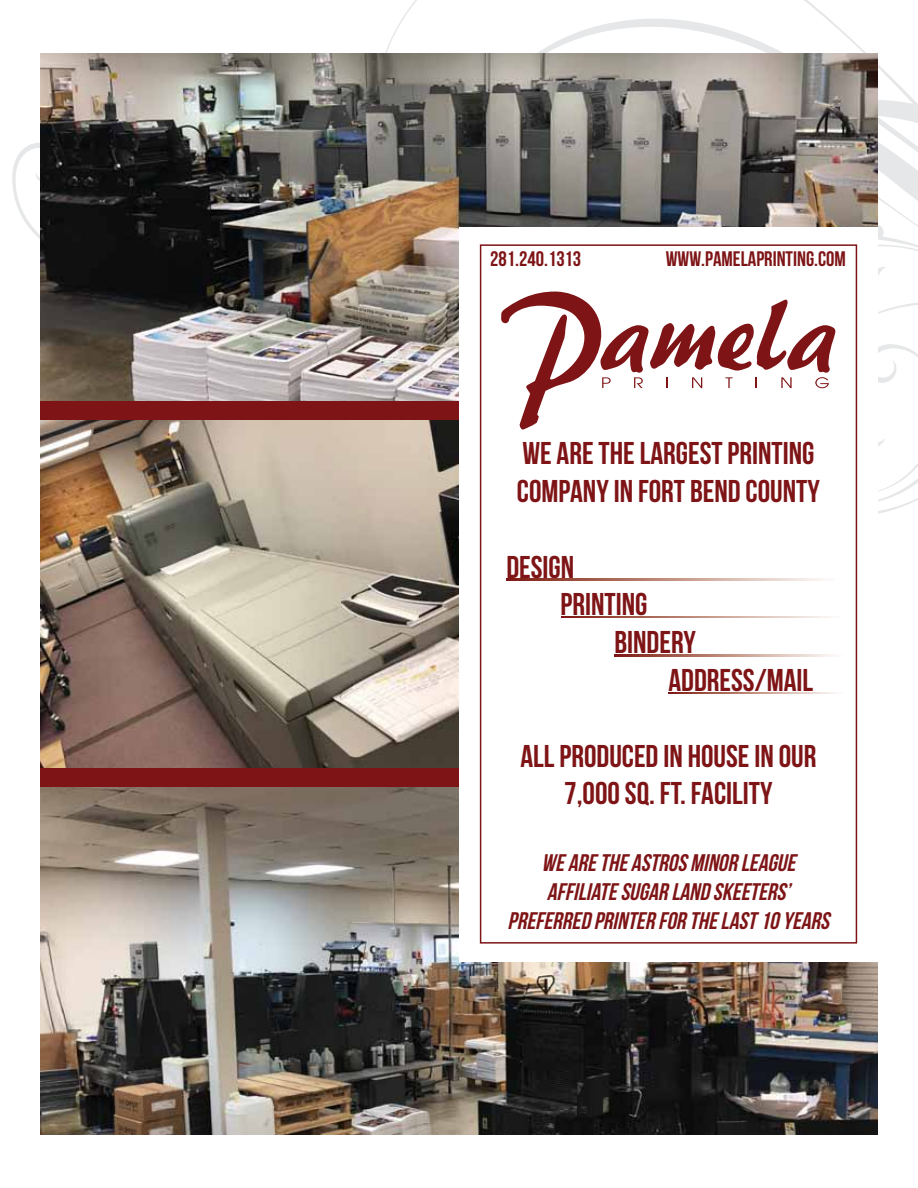
<style>
.page{position:relative;width:918px;height:1188px;background:#fff}
.page>*{position:absolute;margin:0;border:0;box-sizing:border-box;transform-origin:0 0}
.t1{font:700 31.5px/37.8px "Bebas Neue";color:#7e1416}
.t2{font:italic 700 24px/28.8px "Bebas Neue";color:#7e1416;text-align:center}
.t3{font:700 21px "Bebas Neue";color:#7e1416}
</style>
<div class="page">
<svg style="left:374px;top:0;width:544px;height:187px"></svg>
<svg style="left:12px;top:143px;width:28px;height:96px"></svg>
<div style="left:40px;top:191px;width:838px;height:818px;background:#7e1416"></div>
<img style="left:40px;top:54px;width:838px;height:346px">
<img style="left:40px;top:421px;width:419px;height:346px">
<img style="left:40px;top:788px;width:838px;height:346px">
<div style="left:459px;top:227px;width:419px;height:734px;background:#fff"></div>
<svg style="left:501px;top:208px;width:417px;height:304px"></svg>
<svg style="left:506px;top:579px;width:318px;height:1px"></svg>
<svg style="left:561px;top:616px;width:270px;height:2px"></svg>
<svg style="left:615px;top:655px;width:219px;height:1px"></svg>
<svg style="left:668px;top:692px;width:168px;height:2px"></svg>
<p class="t3" style="left:490px;top:246px;width:92px">281.240.1313</p>
<p class="t3" style="left:666px;top:246px;width:182px">WWW.PAMELAPRINTING.COM</p>
<p class="t1" style="left:517px;top:434px;width:305px">WE ARE THE LARGEST PRINTING<br>COMPANY IN FORT BEND COUNTY</p>
<p class="t1" style="left:506px;top:548px;width:69px">DESIGN</p>
<p class="t1" style="left:560px;top:586px;width:89px">PRINTING</p>
<p class="t1" style="left:614px;top:623px;width:83px">BINDERY</p>
<p class="t1" style="left:668px;top:661px;width:146px">ADDRESS/MAIL</p>
<p class="t1" style="left:520px;top:737px;width:297px;text-align:center">ALL PRODUCED IN HOUSE IN OUR<br>7,000 SQ. FT. FACILITY</p>
<p class="t2" style="left:508px;top:848px;width:327px">WE ARE THE ASTROS MINOR LEAGUE<br>AFFILIATE SUGAR LAND SKEETERS’<br>PREFERRED PRINTER FOR THE LAST 10 YEARS</p>
</div>
